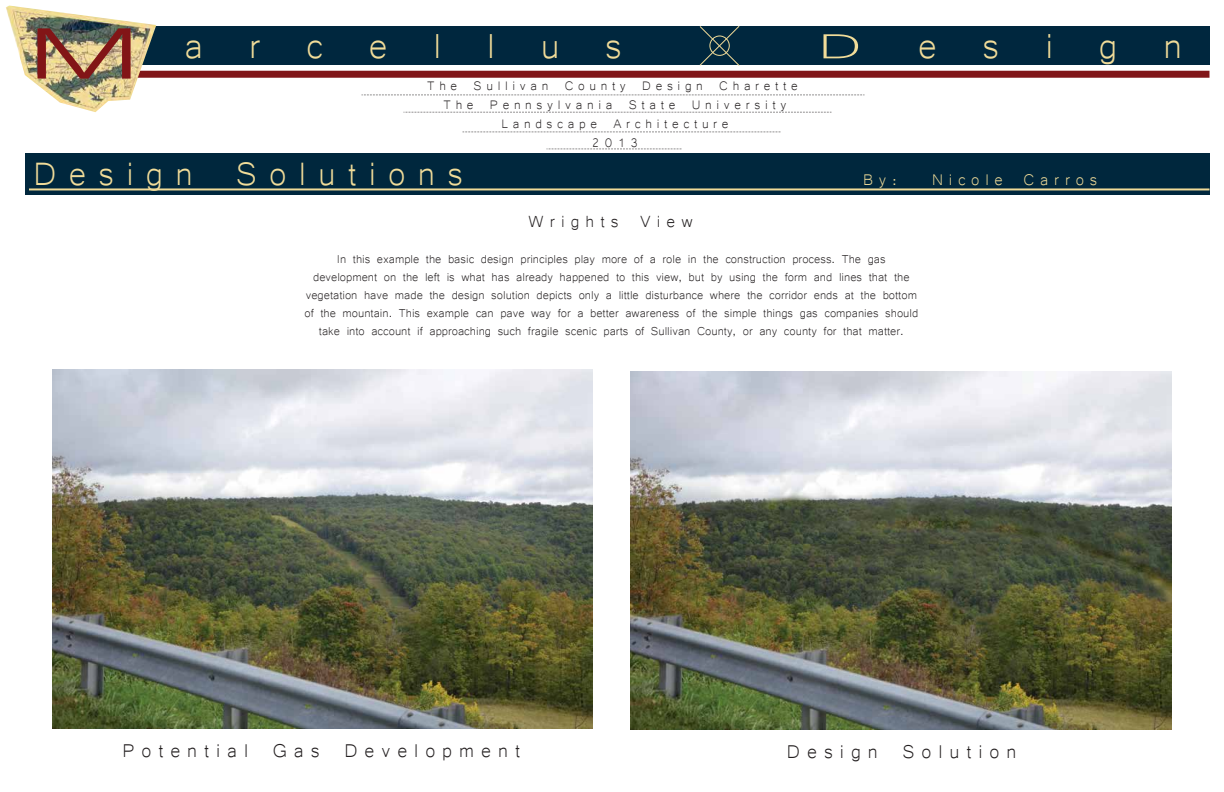
<style>
.page{position:relative;width:1224px;height:792px;background:#fff}
.page>*{position:absolute;margin:0;border:0;box-sizing:border-box;transform-origin:0 0}
.t1{font:45px "Microsoft Yi Baiti";color:#f1dc99}
.t2{font:45px "Microsoft Yi Baiti";color:#f1dc99;scale:1.78 1}
.t3{font:42px "Microsoft Yi Baiti";letter-spacing:.29em;color:#f1dc99}
.t4{font:24px "Microsoft Yi Baiti";letter-spacing:.29em;color:#231f20}
.t5{font:21px "Microsoft Yi Baiti";letter-spacing:.29em;color:#231f20}
.t6{font:20px "Microsoft Yi Baiti";letter-spacing:.29em;color:#f1dc99}
.t7{font:16px/19px "Microsoft Yi Baiti";letter-spacing:.29em;color:#231f20;text-align:center}
.t8{font:14.9px/18px "Microsoft Yi Baiti";color:#231f20;text-align:center}
.s1{font-family:"Kalinga";font-size:70.7px;color:#821517}
</style>
<div class="page">
<div style="left:135px;top:71px;width:1075px;height:7px;background:#811619"></div>
<div style="left:127px;top:26px;width:1083px;height:39px;background:#00273e"></div>
<img style="left:6px;top:6px;width:150px;height:106px">
<svg style="left:699px;top:26px;width:41px;height:40px"></svg>
<div style="left:709px;top:36px;width:21px;height:20px;border:1px solid #f1dc99;border-radius:50%"></div>
<div style="left:25px;top:153px;width:1185px;height:42px;background:#00273d"></div>
<hr style="left:29px;top:188px;width:1181px;height:2px;background:#f1db98">
<svg style="left:361px;top:95px;width:504px;height:1px"></svg>
<svg style="left:404px;top:112px;width:428px;height:1px"></svg>
<svg style="left:462px;top:132px;width:319px;height:1px"></svg>
<svg style="left:547px;top:149px;width:135px;height:1px"></svg>
<img style="left:52px;top:370px;width:541px;height:358px">
<img style="left:630px;top:371px;width:541px;height:358px">
<p class="t1" style="left:25px;top:20px;width:599px"><span class="s1">M</span> a r c e l l u s</p>
<p class="t2" style="left:818px;top:20px;width:206px">D e s i g n</p>
<p class="t7" style="left:427px;top:75px;width:372px">The Sullivan County Design Charette<br>The Pennsylvania State University<br>Landscape Architecture<br>2013</p>
<p class="t3" style="left:34px;top:149px;width:431px">Design Solutions</p>
<p class="t6" style="left:863px;top:167px;width:35px">By:</p>
<p class="t6" style="left:932px;top:167px;width:167px">Nicole Carros</p>
<p class="t5" style="left:529px;top:209px;width:166px">Wrights View</p>
<p class="t8" style="left:304px;top:249px;width:615px">In this example the basic design principles play more of a role in the construction process. The gas development on the left is what has already happened to this view, but by using the form and lines that the vegetation have made the design solution depicts only a little disturbance where the corridor ends at the bottom of the mountain. This example can pave way for a better awareness of the simple things gas companies should take into account if approaching such fragile scenic parts of Sullivan County, or any county for that matter.</p>
<p class="t4" style="left:122px;top:736px;width:399px">Potential Gas Development</p>
<p class="t4" style="left:787px;top:738px;width:231px">Design Solution</p>
</div>
